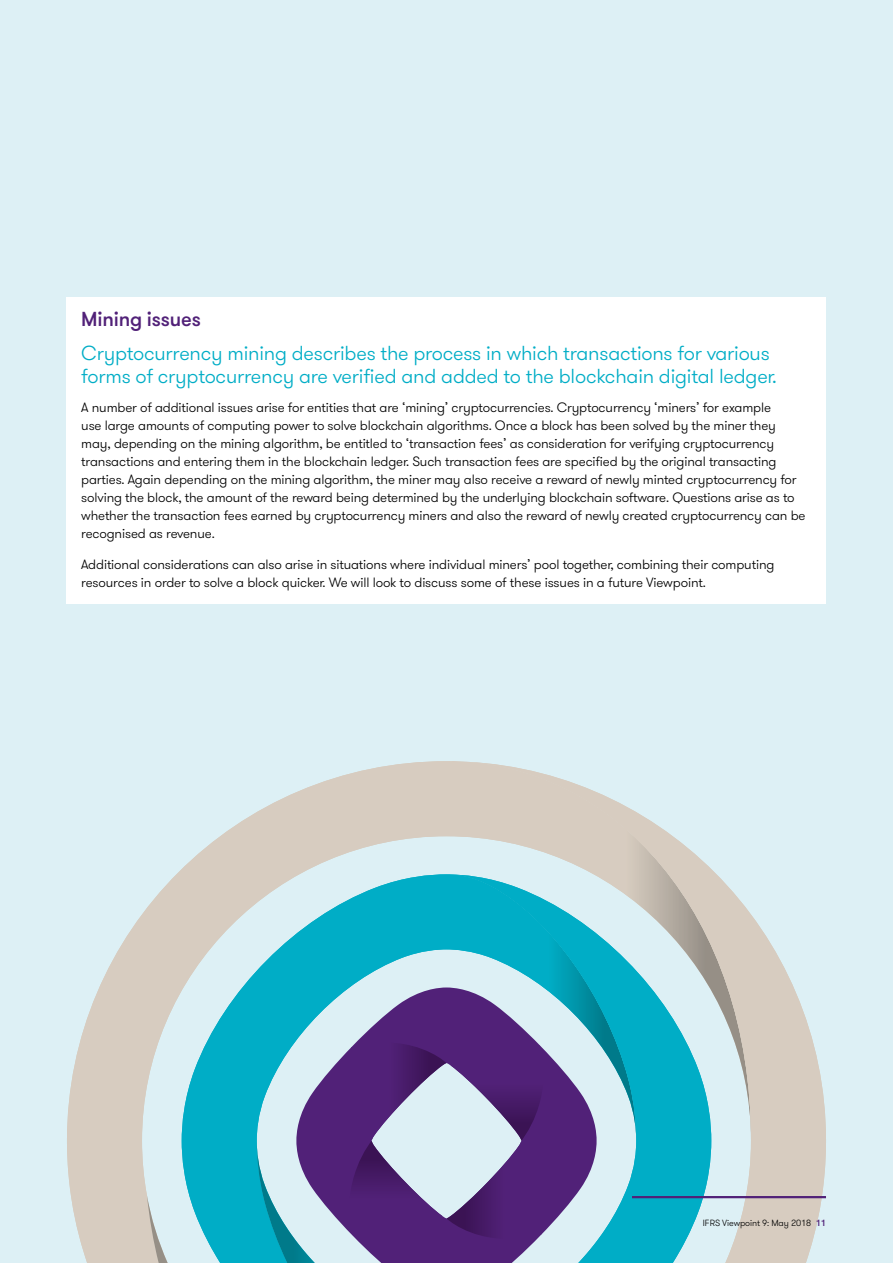
<style>
.page{position:relative;width:893px;height:1263px;background:#ddf0f5}
.page>*{position:absolute;margin:0;border:0;box-sizing:border-box;transform-origin:0 0}
.t1{font:300 20.25px/22.5px "GT Walsheim Pro";letter-spacing:-.01em;color:#00adc6}
.t2{font:500 20.25px "GT Walsheim Pro";letter-spacing:-.01em;color:#512178}
.t3{font:300 13.5px/18px "GT Walsheim Pro";letter-spacing:-.01em;color:#000}
.t4{font:300 9px "GT Walsheim Pro";letter-spacing:-.01em;color:#000}
.s1{font-weight:500;color:#512178}
</style>
<div class="page">
<div style="left:67px;top:298px;width:759px;height:306px;background:#fff"></div>
<svg style="left:67px;top:908px;width:80px;height:355px"></svg>
<svg style="left:147px;top:761px;width:679px;height:502px"></svg>
<svg style="left:182px;top:874px;width:75px;height:389px"></svg>
<svg style="left:257px;top:874px;width:454px;height:389px"></svg>
<svg style="left:296px;top:987px;width:301px;height:276px"></svg>
<svg style="left:338px;top:1042px;width:216px;height:197px"></svg>
<hr style="left:632px;top:1196px;width:194px;height:2px;background:#512178">
<h1 class="t2" style="left:81px;top:307px;width:121px">Mining issues</h1>
<h1 class="t1" style="left:81px;top:342px;width:697px">Cryptocurrency mining describes the process in which transactions for various forms of cryptocurrency are verified and added to the blockchain digital ledger.</h1>
<p class="t3" style="left:81px;top:398px;width:726px">A number of additional issues arise for entities that are ‘mining’ cryptocurrencies. Cryptocurrency ‘miners’ for example<br>use large amounts of computing power to solve blockchain algorithms. Once a block has been solved by the miner they may, depending on the mining algorithm, be entitled to ‘transaction fees’ as consideration for verifying cryptocurrency transactions and entering them in the blockchain ledger. Such transaction fees are specified by the original transacting parties. Again depending on the mining algorithm, the miner may also receive a reward of newly minted cryptocurrency for solving the block, the amount of the reward being determined by the underlying blockchain software. Questions arise as to whether the transaction fees earned by cryptocurrency miners and also the reward of newly created cryptocurrency can be recognised as revenue.</p>
<p class="t3" style="left:81px;top:555px;width:695px">Additional considerations can also arise in situations where individual miners’ pool together, combining their computing resources in order to solve a block quicker. We will look to discuss some of these issues in a future Viewpoint.</p>
<p class="t4" style="left:703px;top:1217px;width:125px">IFRS Viewpoint 9: May 2018 <span class="s1">11</span></p>
</div>
